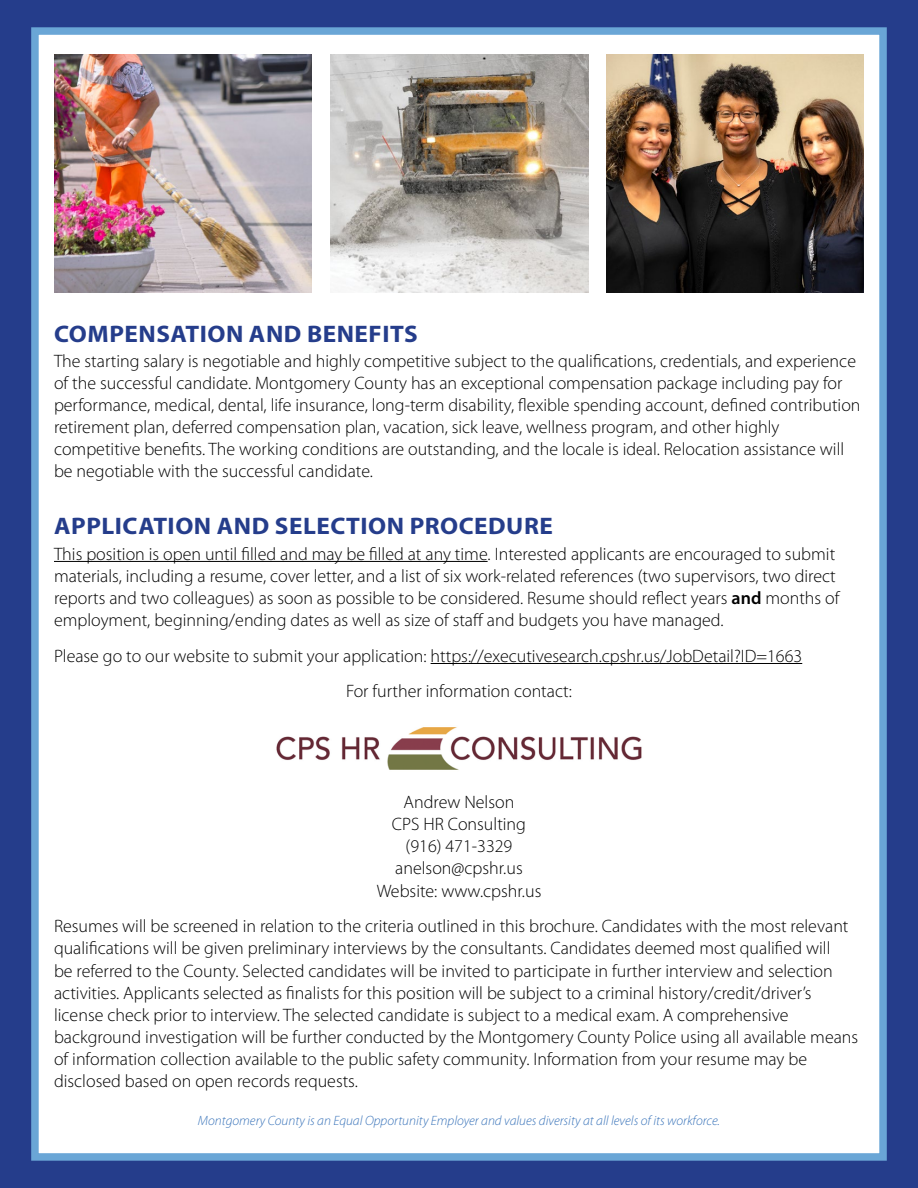
<style>
.page{position:relative;width:918px;height:1188px;background:#253d8b}
.page>*{position:absolute;margin:0;border:0;box-sizing:border-box;transform-origin:0 0}
.t1{font:700 24px "Myriad Pro";letter-spacing:.02em;color:#253d8b;scale:1.05 1}
.t2{font:300 18px/22.2px "Myriad Pro";color:#000}
.t3{font:italic 300 13.5px "Myriad Pro";color:#3a74ba}
.s1{font-weight:600}
</style>
<div class="page">
<div style="left:31px;top:27px;width:856px;height:1134px;background:#fff;border:8px solid #6aa6d6"></div>
<img style="left:276px;top:727px;width:366px;height:43px">
<hr style="left:54px;top:561px;width:434px;height:1px;background:#000">
<hr style="left:431px;top:663px;width:371px;height:1px;background:#000">
<img style="left:54px;top:54px;width:258px;height:238px">
<img style="left:606px;top:54px;width:258px;height:238px">
<img style="left:330px;top:54px;width:258px;height:238px">
<h1 class="t1" style="left:54px;top:318px;width:348px">COMPENSATION AND BENEFITS</h1>
<p class="t2" style="left:54px;top:350px;width:808px">The starting salary is negotiable and highly competitive subject to the qualifications, credentials, and experience of the successful candidate. Montgomery County has an exceptional compensation package including pay for performance, medical, dental, life insurance, long-term disability, flexible spending account, defined contribution retirement plan, deferred compensation plan, vacation, sick leave, wellness program, and other highly competitive benefits. The working conditions are outstanding, and the locale is ideal. Relocation assistance will be negotiable with the successful candidate.</p>
<h1 class="t1" style="left:54px;top:511px;width:476px">APPLICATION AND SELECTION PROCEDURE</h1>
<p class="t2" style="left:54px;top:542px;width:787px">This position is open until filled and may be filled at any time. Interested applicants are encouraged to submit materials, including a resume, cover letter, and a list of six work-related references (two supervisors, two direct reports and two colleagues) as soon as possible to be considered. Resume should reflect years <span class="s1">and</span> months of employment, beginning/ending dates as well as size of staff and budgets you have managed.</p>
<p class="t2" style="left:346px;top:638px;width:458px;line-height:35.7px;text-indent:-292px">Please go to our website to submit your application: https://executivesearch.cpshr.us/JobDetail?ID=1663<br>For further information contact:</p>
<p class="t2" style="left:377px;top:791px;width:166px;text-align:center">Andrew Nelson<br>CPS HR Consulting (916) 471-3329 anelson@cpshr.us<br>Website: www.cpshr.us</p>
<p class="t2" style="left:54px;top:915px;width:806px">Resumes will be screened in relation to the criteria outlined in this brochure. Candidates with the most relevant qualifications will be given preliminary interviews by the consultants. Candidates deemed most qualified will<br>be referred to the County. Selected candidates will be invited to participate in further interview and selection activities. Applicants selected as finalists for this position will be subject to a criminal history/credit/driver’s license check prior to interview. The selected candidate is subject to a medical exam. A comprehensive background investigation will be further conducted by the Montgomery County Police using all available means of information collection available to the public safety community. Information from your resume may be disclosed based on open records requests.</p>
<p class="t3" style="left:198px;top:1112px;width:524px">Montgomery County is an Equal Opportunity Employer and values diversity at all levels of its workforce.</p>
</div>
